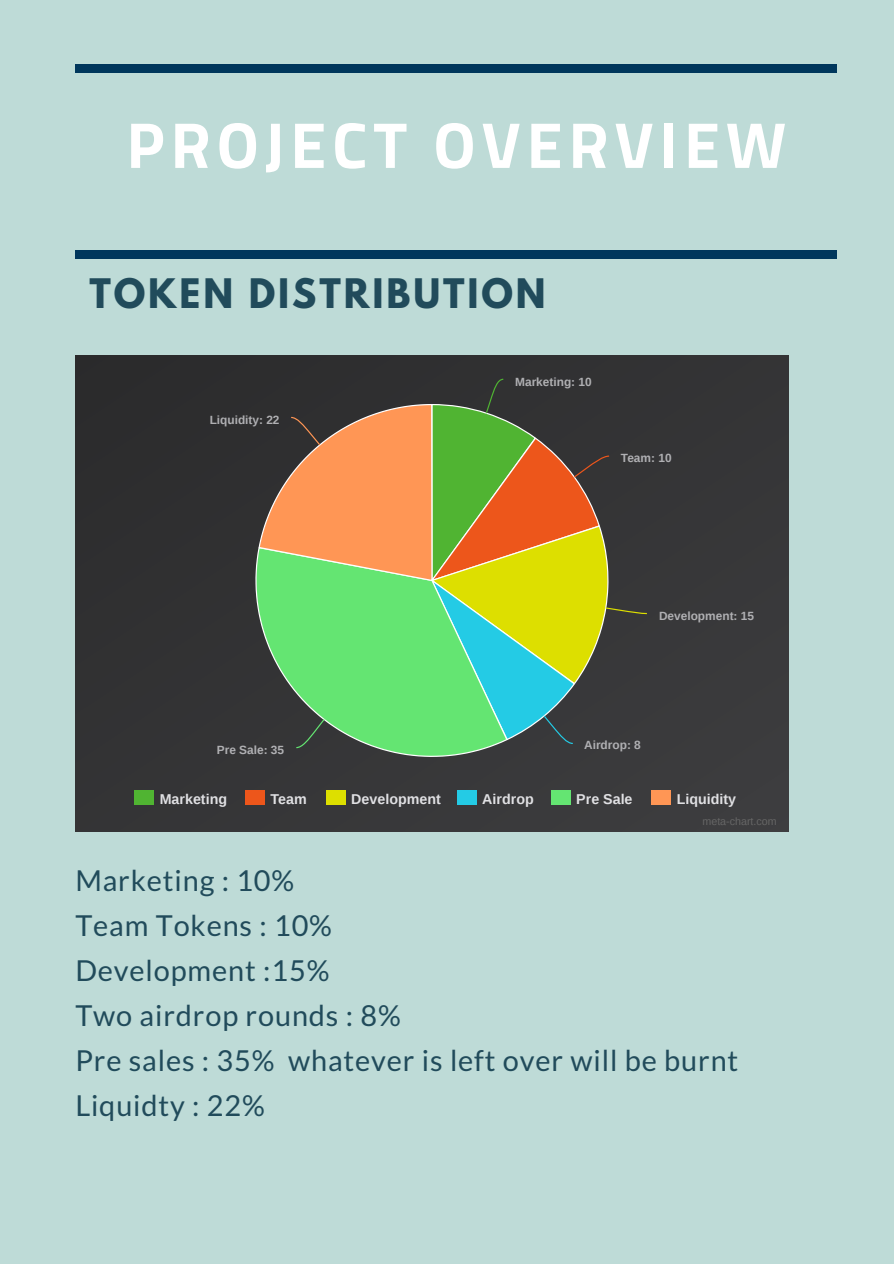
<style>
.page{position:relative;width:894px;height:1264px;background:#fff}
.page>*{position:absolute;margin:0;border:0;box-sizing:border-box;transform-origin:0 0}
.t1{font:700 64.95px "Titillium Web";letter-spacing:.09em;color:#fff}
.t2{font:700 36px "League Spartan";letter-spacing:.08em;color:#214b5b}
.t3{font:28.95px "Lato";letter-spacing:.03em;color:#214b5b}
.t4{font:700 14.25px "Liberation Sans";color:#e0e0e3}
.t5{font:700 11.85px "Liberation Sans";color:#b0b0b3}
.t6{font:10.65px "Liberation Sans";color:#666}
</style>
<div class="page">
<div style="left:0;top:0;width:893px;height:1263px;background:#bedbd7"></div>
<div style="left:75px;top:65px;width:761px;height:7px;background:#00375c"></div>
<div style="left:75px;top:250px;width:761px;height:8px;background:#00375c"></div>
<div style="left:75px;top:356px;width:713px;height:475px;background:#343436"></div>
<svg style="left:255px;top:551px;width:232px;height:206px"></svg>
<svg style="left:258px;top:378px;width:389px;height:370px"></svg>
<div style="left:135px;top:790px;width:19px;height:15px;background:#50b432"></div>
<div style="left:245px;top:790px;width:19px;height:15px;background:#ed561b"></div>
<div style="left:326px;top:790px;width:19px;height:15px;background:#dddf00"></div>
<div style="left:457px;top:790px;width:19px;height:15px;background:#24cbe5"></div>
<div style="left:551px;top:790px;width:19px;height:15px;background:#64e572"></div>
<div style="left:651px;top:790px;width:19px;height:15px;background:#ff9655"></div>
<p class="t1" style="left:126px;top:94px;width:661px">PROJECT OVERVIEW</p>
<p class="t2" style="left:89px;top:275px;width:457px">TOKEN DISTRIBUTION</p>
<p class="t5" style="left:210px;top:413px;width:71px">Liquidity: 22</p>
<p class="t5" style="left:217px;top:743px;width:69px">Pre Sale: 35</p>
<p class="t5" style="left:515px;top:375px;width:78px">Marketing: 10</p>
<p class="t5" style="left:620px;top:451px;width:52px">Team: 10</p>
<p class="t5" style="left:658px;top:609px;width:96px">Development: 15</p>
<p class="t5" style="left:584px;top:738px;width:58px">Airdrop: 8</p>
<p class="t4" style="left:160px;top:791px;width:69px">Marketing</p>
<p class="t4" style="left:270px;top:791px;width:38px">Team</p>
<p class="t4" style="left:351px;top:791px;width:91px">Development</p>
<p class="t4" style="left:482px;top:791px;width:53px">Airdrop</p>
<p class="t4" style="left:576px;top:791px;width:58px">Pre Sale</p>
<p class="t4" style="left:676px;top:791px;width:61px">Liquidity</p>
<p class="t6" style="left:702px;top:815px;width:76px">meta-chart.com</p>
<p class="t3" style="left:75px;top:862px;width:220px">Marketing : 10%</p>
<p class="t3" style="left:75px;top:907px;width:258px">Team Tokens : 10%</p>
<p class="t3" style="left:75px;top:952px;width:255px">Development :15%</p>
<p class="t3" style="left:75px;top:997px;width:327px">Two airdrop rounds : 8%</p>
<p class="t3" style="left:75px;top:1042px;width:664px">Pre sales : 35% whatever is left over will be burnt</p>
<p class="t3" style="left:75px;top:1087px;width:191px">Liquidty : 22%</p>
</div>
